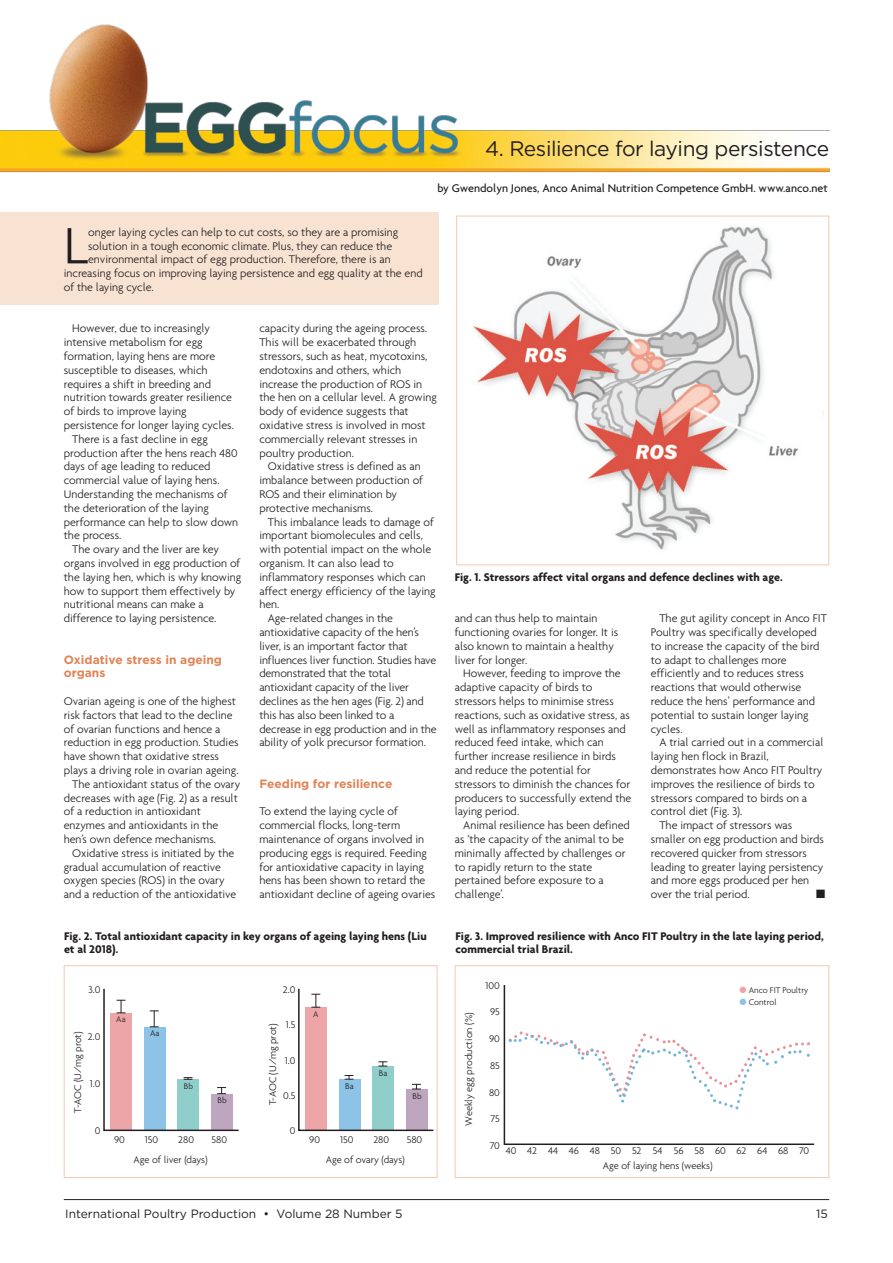
<style>
.page{position:relative;width:893px;height:1263px;background:#fff}
.page>*{position:absolute;margin:0;border:0;box-sizing:border-box;transform-origin:0 0}
.t1{font:300 55.2px "Agenda";color:#231f20}
.t2{font:21px "Gotham";letter-spacing:-.02em;color:#231f20}
.t3{font:300 12px/13.8px "Agenda";color:#231f20}
.t4{font:700 12px/13.8px "Agenda";color:#231f20}
.t5{font:500 12px "Agenda";color:#231f20}
.t6{font:700 12px/13.8px "Gotham";color:#e08355}
.t7{font:12px "Gotham";color:#231f20}
.t8{font:12px "Zapf Dingbats ITC";color:#231f20}
.t9{font:300 10.5px "Agenda";color:#231f20}
.t10{font:300 9px "Agenda";color:#231f20}
.s1{color:#eea5a7}
.s2{color:#8cc3e6}
</style>
<div class="page">
<hr style="left:64px;top:1199px;width:765px;height:1px;background:#231f20">
<img style="left:0;top:24px;width:829px;height:149px">
<div style="left:0;top:213px;width:438px;height:92px;background:#f8e2d2"></div>
<img style="left:473px;top:226px;width:350px;height:324px">
<div style="left:456px;top:216px;width:373px;height:349px;border:1px solid #f2c8ae"></div>
<div style="left:64px;top:965px;width:373px;height:213px;border:1px solid #f2c8ae"></div>
<svg style="left:103px;top:988px;width:136px;height:144px"></svg>
<div style="left:455px;top:965px;width:374px;height:213px;border:1px solid #f2c8ae"></div>
<svg style="left:503px;top:985px;width:312px;height:160px"></svg>
<svg style="left:298px;top:988px;width:136px;height:144px"></svg>
<svg style="left:506px;top:1029px;width:304px;height:82px"></svg>
<p class="t2" style="left:485px;top:141px;width:346px">4. Resilience for laying persistence</p>
<p class="t1" style="left:64px;top:224px;width:26px">L</p>
<p class="t3" style="left:88px;top:226px;width:312px">onger laying cycles can help to cut costs, so they are a promising</p>
<p class="t3" style="left:88px;top:240px;width:305px">solution in a tough economic climate. Plus, they can reduce the</p>
<p class="t3" style="left:88px;top:254px;width:304px">environmental impact of egg production. Therefore, there is an</p>
<p class="t3" style="left:64px;top:267px;width:360px">increasing focus on improving laying persistence and egg quality at the end</p>
<p class="t3" style="left:64px;top:281px;width:92px">of the laying cycle.</p>
<p class="t5" style="left:437px;top:183px;width:392px">by Gwendolyn Jones, Anco Animal Nutrition Competence GmbH. www.anco.net</p>
<p class="t3" style="left:64px;top:323px;width:172px;text-indent:9px">However, due to increasingly intensive metabolism for egg formation, laying hens are more susceptible to diseases, which requires a shift in breeding and nutrition towards greater resilience of birds to improve laying persistence for longer laying cycles.</p>
<p class="t3" style="left:64px;top:433px;width:176px;text-indent:9px">There is a fast decline in egg production after the hens reach 480 days of age leading to reduced commercial value of laying hens.<br>Understanding the mechanisms of the deterioration of the laying performance can help to slow down the process.</p>
<p class="t3" style="left:64px;top:543px;width:179px;text-indent:9px">The ovary and the liver are key organs involved in egg production of the laying hen, which is why knowing how to support them effectively by nutritional means can make a difference to laying persistence.</p>
<p class="t6" style="left:64px;top:653px;width:160px">Oxidative stress in ageing organs</p>
<p class="t3" style="left:64px;top:695px;width:176px">Ovarian ageing is one of the highest risk factors that lead to the decline of ovarian functions and hence a reduction in egg production. Studies have shown that oxidative stress plays a driving role in ovarian ageing.</p>
<p class="t3" style="left:64px;top:778px;width:178px;text-indent:9px">The antioxidant status of the ovary decreases with age (Fig. 2) as a result of a reduction in antioxidant enzymes and antioxidants in the hen’s own defence mechanisms.</p>
<p class="t3" style="left:64px;top:847px;width:174px;text-indent:9px">Oxidative stress is initiated by the gradual accumulation of reactive oxygen species (ROS) in the ovary and a reduction of the antioxidative</p>
<p class="t3" style="left:259px;top:323px;width:179px">capacity during the ageing process.<br>This will be exacerbated through stressors, such as heat, mycotoxins, endotoxins and others, which increase the production of ROS in the hen on a cellular level. A growing body of evidence suggests that oxidative stress is involved in most commercially relevant stresses in poultry production.</p>
<p class="t3" style="left:259px;top:461px;width:165px;text-indent:9px">Oxidative stress is defined as an imbalance between production of<br>ROS and their elimination by protective mechanisms.</p>
<p class="t3" style="left:259px;top:516px;width:178px;text-indent:9px">This imbalance leads to damage of important biomolecules and cells, with potential impact on the whole organism. It can also lead to inflammatory responses which can affect energy efficiency of the laying hen.</p>
<p class="t3" style="left:259px;top:612px;width:179px;text-indent:9px">Age-related changes in the antioxidative capacity of the hen’s liver, is an important factor that influences liver function. Studies have demonstrated that the total antioxidant capacity of the liver declines as the hen ages (Fig. 2) and this has also been linked to a decrease in egg production and in the ability of yolk precursor formation.</p>
<p class="t6" style="left:259px;top:777px;width:134px">Feeding for resilience</p>
<p class="t3" style="left:259px;top:806px;width:177px">To extend the laying cycle of commercial flocks, long-term maintenance of organs involved in producing eggs is required. Feeding for antioxidative capacity in laying hens has been shown to retard the antioxidant decline of ageing ovaries</p>
<p class="t4" style="left:64px;top:930px;width:364px">Fig. 2. Total antioxidant capacity in key organs of ageing laying hens (Liu et al 2018).</p>
<p class="t9" style="left:89px;top:985px;width:14px">3.0</p>
<p class="t9" style="left:74px;top:1113px;width:83px;rotate:-90deg">T-AOC (U/mg prot)</p>
<p class="t9" style="left:88px;top:1032px;width:14px">2.0</p>
<p class="t9" style="left:90px;top:1080px;width:12px">1.0</p>
<p class="t9" style="left:95px;top:1127px;width:7px">0</p>
<p class="t9" style="left:283px;top:985px;width:14px">2.0</p>
<p class="t9" style="left:286px;top:1021px;width:11px">1.5</p>
<p class="t9" style="left:285px;top:1056px;width:12px">1.0</p>
<p class="t9" style="left:283px;top:1091px;width:14px">0.5</p>
<p class="t9" style="left:290px;top:1127px;width:7px">0</p>
<p class="t10" style="left:313px;top:1010px;width:7px">A</p>
<p class="t10" style="left:116px;top:1016px;width:11px">Aa</p>
<p class="t9" style="left:269px;top:1105px;width:83px;rotate:-90deg">T-AOC (U/mg prot)</p>
<p class="t10" style="left:150px;top:1030px;width:11px">Aa</p>
<p class="t10" style="left:379px;top:1069px;width:10px">Ba</p>
<p class="t10" style="left:184px;top:1082px;width:11px">Bb</p>
<p class="t10" style="left:345px;top:1082px;width:10px">Ba</p>
<p class="t10" style="left:412px;top:1092px;width:11px">Bb</p>
<p class="t10" style="left:218px;top:1097px;width:11px">Bb</p>
<p class="t9" style="left:114px;top:1135px;width:12px">90</p>
<p class="t9" style="left:145px;top:1135px;width:15px">150</p>
<p class="t9" style="left:178px;top:1135px;width:17px">280</p>
<p class="t9" style="left:212px;top:1135px;width:17px">580</p>
<p class="t9" style="left:309px;top:1135px;width:12px">90</p>
<p class="t9" style="left:340px;top:1135px;width:15px">150</p>
<p class="t9" style="left:373px;top:1135px;width:17px">280</p>
<p class="t9" style="left:407px;top:1135px;width:17px">580</p>
<p class="t9" style="left:134px;top:1155px;width:76px">Age of liver (days)</p>
<p class="t9" style="left:326px;top:1155px;width:81px">Age of ovary (days)</p>
<p class="t4" style="left:455px;top:571px;width:329px">Fig. 1. Stressors affect vital organs and defence declines with age.</p>
<p class="t3" style="left:455px;top:612px;width:165px">and can thus help to maintain functioning ovaries for longer. It is also known to maintain a healthy liver for longer.</p>
<p class="t3" style="left:455px;top:668px;width:178px;text-indent:9px">However, feeding to improve the adaptive capacity of birds to stressors helps to minimise stress reactions, such as oxidative stress, as well as inflammatory responses and reduced feed intake, which can further increase resilience in birds and reduce the potential for stressors to diminish the chances for producers to successfully extend the laying period.</p>
<p class="t3" style="left:455px;top:819px;width:177px;text-indent:9px">Animal resilience has been defined as ‘the capacity of the animal to be minimally affected by challenges or to rapidly return to the state pertained before exposure to a challenge’.</p>
<p class="t3" style="left:651px;top:612px;width:178px;text-indent:9px">The gut agility concept in Anco FIT<br>Poultry was specifically developed to increase the capacity of the bird to adapt to challenges more efficiently and to reduces stress reactions that would otherwise reduce the hens’ performance and potential to sustain longer laying cycles.</p>
<p class="t3" style="left:651px;top:737px;width:174px;text-indent:9px">A trial carried out in a commercial laying hen flock in Brazil, demonstrates how Anco FIT Poultry improves the resilience of birds to stressors compared to birds on a control diet (Fig. 3).</p>
<p class="t3" style="left:651px;top:819px;width:175px;text-indent:9px">The impact of stressors was smaller on egg production and birds recovered quicker from stressors leading to greater laying persistency and more eggs produced per hen over the trial period.</p>
<p class="t8" style="left:816px;top:890px;width:11px">■</p>
<p class="t4" style="left:455px;top:930px;width:370px">Fig. 3. Improved resilience with Anco FIT Poultry in the late laying period, commercial trial Brazil.</p>
<p class="t9" style="left:465px;top:1126px;width:115px;rotate:-90deg">Weekly egg production (%)</p>
<p class="t9" style="left:485px;top:981px;width:16px">100</p>
<p class="t9" style="left:490px;top:1008px;width:11px">95</p>
<p class="t9" style="left:489px;top:1034px;width:12px">90</p>
<p class="t9" style="left:490px;top:1061px;width:11px">85</p>
<p class="t9" style="left:489px;top:1088px;width:12px">80</p>
<p class="t9" style="left:491px;top:1115px;width:11px">75</p>
<p class="t9" style="left:490px;top:1141px;width:12px">70</p>
<p class="t10" style="left:740px;top:986px;width:70px"><span class="s1">●</span> Anco FIT Poultry</p>
<p class="t10" style="left:740px;top:999px;width:39px"><span class="s2">●</span> Control</p>
<p class="t9" style="left:506px;top:1147px;width:12px">40</p>
<p class="t9" style="left:527px;top:1147px;width:11px">42</p>
<p class="t9" style="left:548px;top:1147px;width:12px">44</p>
<p class="t9" style="left:569px;top:1147px;width:12px">46</p>
<p class="t9" style="left:590px;top:1147px;width:12px">48</p>
<p class="t9" style="left:611px;top:1147px;width:12px">50</p>
<p class="t9" style="left:632px;top:1147px;width:11px">52</p>
<p class="t9" style="left:653px;top:1147px;width:11px">54</p>
<p class="t9" style="left:674px;top:1147px;width:11px">56</p>
<p class="t9" style="left:695px;top:1147px;width:11px">58</p>
<p class="t9" style="left:715px;top:1147px;width:12px">60</p>
<p class="t9" style="left:737px;top:1147px;width:11px">62</p>
<p class="t9" style="left:757px;top:1147px;width:12px">64</p>
<p class="t9" style="left:778px;top:1147px;width:12px">68</p>
<p class="t9" style="left:799px;top:1147px;width:12px">70</p>
<p class="t9" style="left:603px;top:1161px;width:111px">Age of laying hens (weeks)</p>
<p class="t7" style="left:65px;top:1209px;width:339px">International Poultry Production • Volume 28 Number 5</p>
<p class="t7" style="left:816px;top:1209px;width:13px">15</p>
</div>
